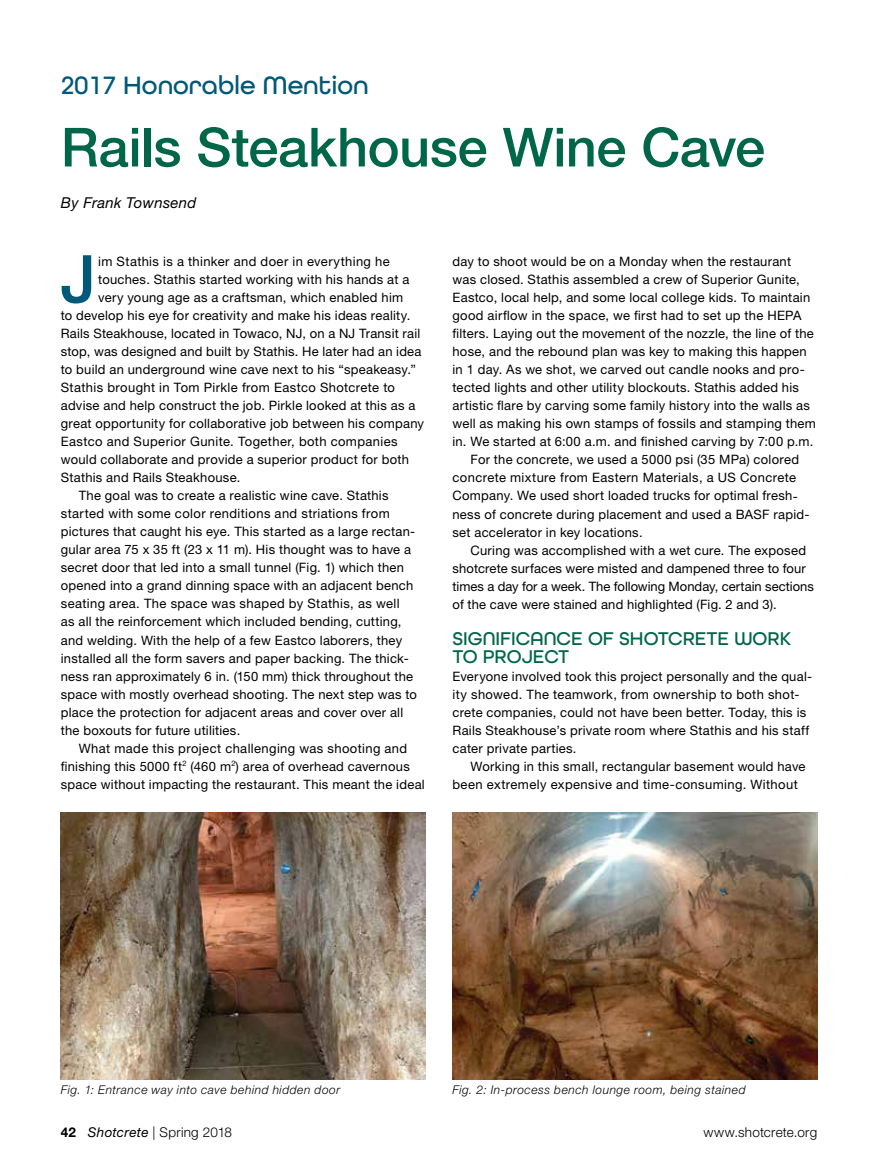
<style>
.page{position:relative;width:878px;height:1175px;background:#fff}
.page>*{position:absolute;margin:0;border:0;box-sizing:border-box;transform-origin:0 0}
.t1{font:500 66px "Helvetica Neue LT Std";color:#005978}
.t2{font:500 54px "Helvetica Neue LT Std";letter-spacing:-.01em;color:#006648}
.t3{font:500 26.55px "All Round Gothic";color:#005978}
.t4{font:500 19.5px/18px "All Round Gothic";color:#006648}
.t5{font:italic 15px "Helvetica Neue LT Std";letter-spacing:.02em;color:#000}
.t6{font:300 13.5px "Helvetica Neue LT Std";letter-spacing:.02em;color:#000}
.t7{font:12.9px/18px "Helvetica Neue LT Std";letter-spacing:.02em;color:#000}
.t8{font:12.9px "Helvetica Neue LT Std";color:#000}
.t9{font:italic 300 12px "Helvetica Neue LT Std";letter-spacing:.045em;color:#000}
.s1{font-weight:700}
.s2{font-weight:400;font-style:italic}
</style>
<div class="page">
<img style="left:61px;top:812px;width:364px;height:267px">
<img style="left:452px;top:812px;width:365px;height:267px">
<h3 class="t3" style="left:61px;top:70px;width:309px">2017 Honorable Mention</h3>
<h2 class="t2" style="left:61px;top:115px;width:705px">Rails Steakhouse Wine Cave</h2>
<p class="t5" style="left:61px;top:193px;width:137px">By Frank Townsend</p>
<h1 class="t1" style="left:61px;top:239px;width:37px">J</h1>
<p class="t7" style="left:98px;top:252px;width:293px">im Stathis is a thinker and doer in everything he</p>
<p class="t7" style="left:98px;top:270px;width:313px">touches. Stathis started working with his hands at a</p>
<p class="t7" style="left:98px;top:288px;width:306px">very young age as a craftsman, which enabled him</p>
<p class="t7" style="left:61px;top:306px;width:351px">to develop his eye for creativity and make his ideas reality.</p>
<p class="t7" style="left:61px;top:324px;width:361px">Rails Steakhouse, located in Towaco, NJ, on a NJ Transit rail</p>
<p class="t7" style="left:61px;top:342px;width:362px">stop, was designed and built by Stathis. He later had an idea</p>
<p class="t7" style="left:61px;top:360px;width:357px">to build an underground wine cave next to his “speakeasy.”</p>
<p class="t7" style="left:61px;top:378px;width:336px">Stathis brought in Tom Pirkle from Eastco Shotcrete to</p>
<p class="t7" style="left:61px;top:396px;width:356px">advise and help construct the job. Pirkle looked at this as a</p>
<p class="t7" style="left:61px;top:414px;width:365px">great opportunity for collaborative job between his company</p>
<p class="t7" style="left:61px;top:432px;width:338px">Eastco and Superior Gunite. Together, both companies</p>
<p class="t7" style="left:61px;top:450px;width:349px">would collaborate and provide a superior product for both</p>
<p class="t7" style="left:61px;top:468px;width:181px">Stathis and Rails Steakhouse.</p>
<p class="t7" style="left:79px;top:486px;width:311px">The goal was to create a realistic wine cave. Stathis</p>
<p class="t7" style="left:61px;top:504px;width:330px">started with some color renditions and striations from</p>
<p class="t7" style="left:61px;top:522px;width:356px">pictures that caught his eye. This started as a large rectan-</p>
<p class="t7" style="left:61px;top:540px;width:352px">gular area 75 x 35 ft (23 x 11 m). His thought was to have a</p>
<p class="t7" style="left:61px;top:558px;width:345px">secret door that led into a small tunnel (Fig. 1) which then</p>
<p class="t7" style="left:61px;top:576px;width:354px">opened into a grand dinning space with an adjacent bench</p>
<p class="t7" style="left:61px;top:594px;width:340px">seating area. The space was shaped by Stathis, as well</p>
<p class="t7" style="left:61px;top:612px;width:342px">as all the reinforcement which included bending, cutting,</p>
<p class="t7" style="left:61px;top:630px;width:343px">and welding. With the help of a few Eastco laborers, they</p>
<p class="t7" style="left:61px;top:648px;width:349px">installed all the form savers and paper backing. The thick-</p>
<p class="t7" style="left:61px;top:666px;width:354px">ness ran approximately 6 in. (150 mm) thick throughout the</p>
<p class="t7" style="left:61px;top:684px;width:358px">space with mostly overhead shooting. The next step was to</p>
<p class="t7" style="left:61px;top:702px;width:344px">place the protection for adjacent areas and cover over all</p>
<p class="t7" style="left:61px;top:720px;width:181px">the boxouts for future utilities.</p>
<p class="t7" style="left:79px;top:738px;width:330px">What made this project challenging was shooting and</p>
<p class="t7" style="left:61px;top:756px;width:350px">finishing this 5000 ft<sup>2</sup> (460 m<sup>2</sup>) area of overhead cavernous</p>
<p class="t7" style="left:61px;top:774px;width:365px">space without impacting the restaurant. This meant the ideal</p>
<p class="t7" style="left:452px;top:253px;width:340px">day to shoot would be on a Monday when the restaurant</p>
<p class="t7" style="left:452px;top:271px;width:349px">was closed. Stathis assembled a crew of Superior Gunite,</p>
<p class="t7" style="left:452px;top:289px;width:359px">Eastco, local help, and some local college kids. To maintain</p>
<p class="t7" style="left:452px;top:307px;width:351px">good airflow in the space, we first had to set up the HEPA</p>
<p class="t7" style="left:452px;top:325px;width:363px">filters. Laying out the movement of the nozzle, the line of the</p>
<p class="t7" style="left:452px;top:343px;width:356px">hose, and the rebound plan was key to making this happen</p>
<p class="t7" style="left:452px;top:361px;width:354px">in 1 day. As we shot, we carved out candle nooks and pro-</p>
<p class="t7" style="left:452px;top:379px;width:348px">tected lights and other utility blockouts. Stathis added his</p>
<p class="t7" style="left:452px;top:397px;width:359px">artistic flare by carving some family history into the walls as</p>
<p class="t7" style="left:452px;top:415px;width:365px">well as making his own stamps of fossils and stamping them</p>
<p class="t7" style="left:452px;top:433px;width:362px">in. We started at 6:00 a.m. and finished carving by 7:00 p.m.</p>
<p class="t7" style="left:470px;top:451px;width:330px">For the concrete, we used a 5000 psi (35 MPa) colored</p>
<p class="t7" style="left:452px;top:468px;width:345px">concrete mixture from Eastern Materials, a US Concrete</p>
<p class="t7" style="left:452px;top:486px;width:347px">Company. We used short loaded trucks for optimal fresh-</p>
<p class="t7" style="left:452px;top:505px;width:357px">ness of concrete during placement and used a BASF rapid-</p>
<p class="t7" style="left:452px;top:523px;width:192px">set accelerator in key locations.</p>
<p class="t7" style="left:470px;top:541px;width:337px">Curing was accomplished with a wet cure. The exposed</p>
<p class="t7" style="left:452px;top:559px;width:355px">shotcrete surfaces were misted and dampened three to four</p>
<p class="t8" style="left:452px;top:578px;width:363px">times a day for a week. The following Monday, certain sections</p>
<p class="t7" style="left:452px;top:595px;width:326px">of the cave were stained and highlighted (Fig. 2 and 3).</p>
<h3 class="t4" style="left:452px;top:629px;width:340px">SIGNIFICANCE OF SHOTCRETE WORK<br>TO PROJECT</h3>
<p class="t7" style="left:452px;top:667px;width:361px">Everyone involved took this project personally and the qual&shy;ity showed. The teamwork, from ownership to both shot&shy;crete companies, could not have been better. Today, this is Rails Steakhouse’s private room where Stathis and his staff cater private parties.</p>
<p class="t7" style="left:452px;top:757px;width:354px;text-indent:18px">Working in this small, rectangular basement would have been extremely expensive and time-consuming. Without</p>
<p class="t9" style="left:61px;top:1083px;width:281px">Fig. 1: Entrance way into cave behind hidden door</p>
<p class="t9" style="left:452px;top:1083px;width:294px">Fig. 2: In-process bench lounge room, being stained</p>
<p class="t6" style="left:61px;top:1124px;width:173px"><span class="s1">42</span> <span class="s2">Shotcrete</span> | Spring 2018</p>
<p class="t6" style="left:703px;top:1124px;width:115px">www.shotcrete.org</p>
</div>
